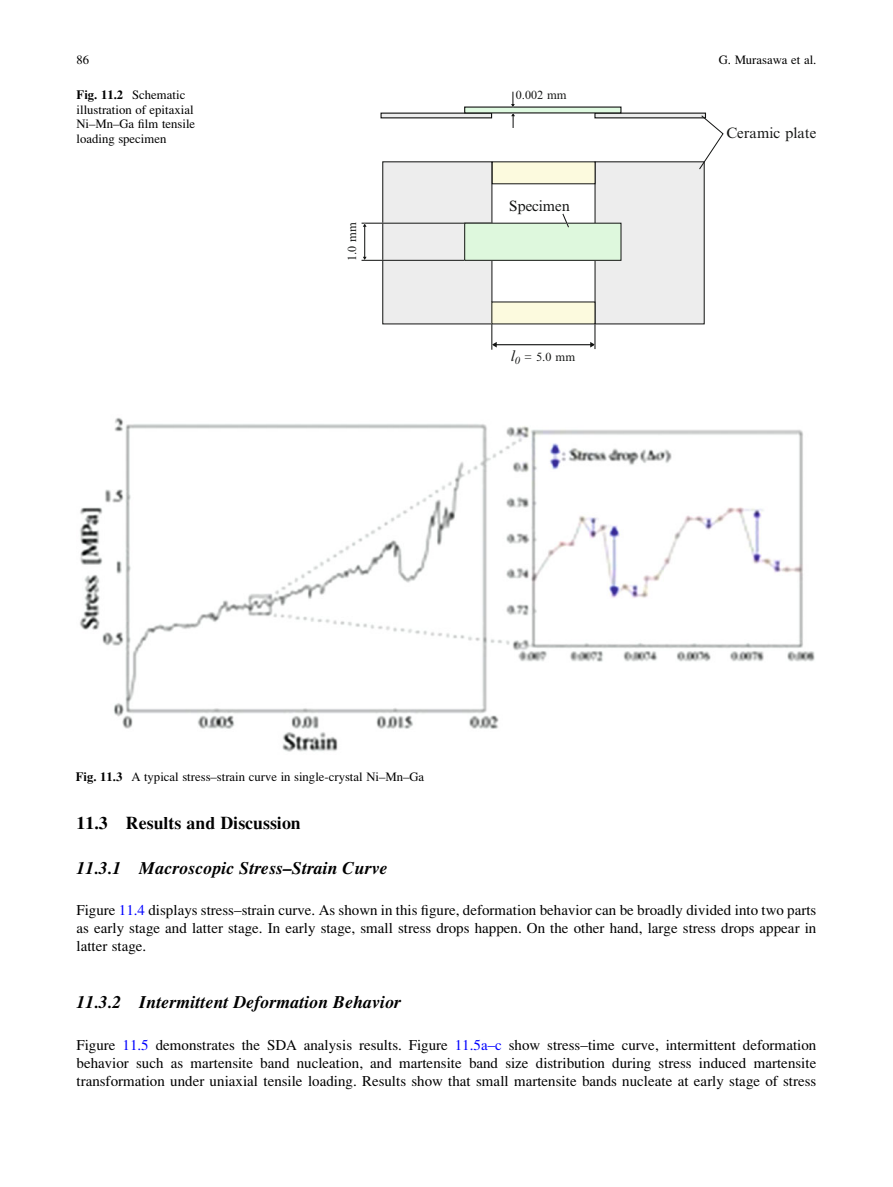
<style>
.page{position:relative;width:893px;height:1187px;background:#fff}
.page>*{position:absolute;margin:0;border:0;box-sizing:border-box;transform-origin:0 0}
.t1{font:18px "Adv P6965";color:#000}
.t2{font:18px "Adv P6960";color:#000}
.t3{font:15px/18px "Adv P6975";color:#000;text-align:justify}
.t4{font:15px "Times New Roman";color:#131413}
.t5{font:12.75px/15px "Adv P6975";color:#000}
.t6{font:12px "Times New Roman";color:#131413}
.s1{font-family:"Adv P6960"}
.s2{font-family:"Times";font-style:italic;font-size:15px}
.s3{color:#00f}
</style>
<div class="page">
<div style="left:381px;top:113px;width:111px;height:5px;background:#ededed"></div>
<div style="left:595px;top:113px;width:110px;height:5px;background:#ededed"></div>
<div style="left:465px;top:107px;width:156px;height:6px;background:#dffae1"></div>
<div style="left:383px;top:162px;width:109px;height:162px;background:#ededed"></div>
<div style="left:382px;top:161px;width:110px;height:163px;border:1px solid #131413"></div>
<div style="left:595px;top:162px;width:109px;height:162px;background:#ededed"></div>
<div style="left:492px;top:162px;width:103px;height:22px;background:#fcfade"></div>
<div style="left:492px;top:302px;width:103px;height:22px;background:#fcfade"></div>
<hr style="left:496px;top:344px;width:95px;height:1px;background:#131413">
<svg style="left:492px;top:324px;width:5px;height:25px"></svg>
<svg style="left:590px;top:324px;width:6px;height:25px"></svg>
<svg style="left:699px;top:115px;width:25px;height:55px"></svg>
<hr style="left:362px;top:223px;width:130px;height:1px;background:#131413">
<hr style="left:362px;top:260px;width:130px;height:1px;background:#131413">
<hr style="left:364px;top:226px;width:1px;height:31px;background:#131413">
<svg style="left:363px;top:223px;width:4px;height:4px"></svg>
<svg style="left:511px;top:92px;width:4px;height:15px"></svg>
<svg style="left:511px;top:113px;width:4px;height:15px"></svg>
<div style="left:465px;top:223px;width:156px;height:37px;background:#def8dd"></div>
<div style="left:464px;top:223px;width:157px;height:38px;border:1px solid #131413"></div>
<svg style="left:562px;top:213px;width:7px;height:15px"></svg>
<img style="left:80px;top:417px;width:735px;height:335px">
<p class="t5" style="left:77px;top:53px;width:14px">86</p>
<p class="t5" style="left:719px;top:53px;width:99px">G. Murasawa et al.</p>
<p class="t5" style="left:77px;top:88px;width:120px"><span class="s1">Fig. 11.2</span> Schematic illustration of epitaxial<br>Ni–Mn–Ga film tensile loading specimen</p>
<p class="t6" style="left:345px;top:261px;width:40px;rotate:-90deg">1.0 mm</p>
<p class="t6" style="left:516px;top:88px;width:52px">0.002 mm</p>
<p class="t4" style="left:509px;top:197px;width:62px">Specimen</p>
<p class="t6" style="left:511px;top:350px;width:66px"><span class="s2">l</span><sub>0</sub> = 5.0 mm</p>
<p class="t4" style="left:726px;top:124px;width:92px">Ceramic plate</p>
<p class="t5" style="left:76px;top:770px;width:350px"><span class="s1">Fig. 11.3</span> A typical stress–strain curve in single-crystal Ni–Mn–Ga</p>
<p class="t2" style="left:77px;top:816px;width:226px">11.3 Results and Discussion</p>
<p class="t1" style="left:77px;top:856px;width:312px">11.3.1 Macroscopic Stress–Strain Curve</p>
<p class="t3" style="left:77px;top:902px;width:741px">Figure <span class="s3">11.4</span> displays stress–strain curve. As shown in this figure, deformation behavior can be broadly divided into two parts as early stage and latter stage. In early stage, small stress drops happen. On the other hand, large stress drops appear in latter stage.</p>
<p class="t1" style="left:77px;top:991px;width:326px">11.3.2 Intermittent Deformation Behavior</p>
<p class="t3" style="left:77px;top:1037px;width:741px">Figure <span class="s3">11.5</span> demonstrates the SDA analysis results. Figure <span class="s3">11.5a–c</span> show stress–time curve, intermittent deformation behavior such as martensite band nucleation, and martensite band size distribution during stress induced martensite transformation under uniaxial tensile loading. Results show that small martensite bands nucleate at early stage of stress</p>
</div>
